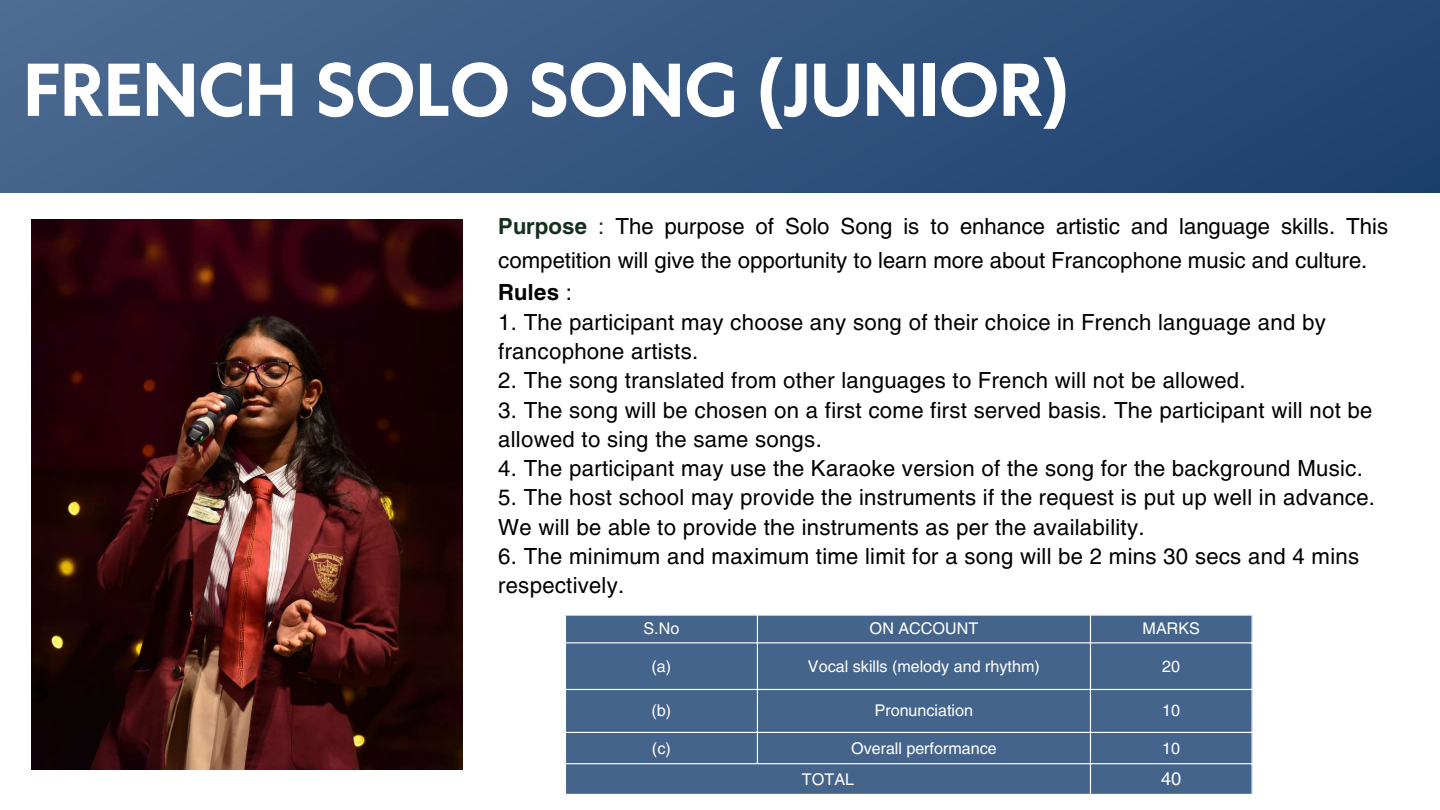
<style>
.page{position:relative;width:1440px;height:810px;background:#fff}
.page>*{position:absolute;margin:0;border:0;box-sizing:border-box;transform-origin:0 0}
.t1{font:700 70px "Klein Text";color:#fff}
.t2{font:22px/29.2px "Helios";letter-spacing:.015em;color:#000}
.t3{font:700 22px "Helios";letter-spacing:.015em;color:#000}
.t4{font:18px "Helios";color:#fff}
.t5{font:16px "Helios";color:#fff}
.s1{font-weight:700;color:#163020}
.s2{color:#163020}
.s3{font-weight:400}
</style>
<div class="page">
<div style="left:0;top:0;width:1440px;height:192px;background:linear-gradient(to right,#4a698f,#204371)"></div>
<img style="left:31px;top:220px;width:432px;height:550px">
<div style="left:566px;top:616px;width:686px;height:178px;background:#45648b"></div>
<hr style="left:757px;top:616px;width:1px;height:147px;background:#fff">
<hr style="left:1090px;top:616px;width:1px;height:178px;background:#fff">
<hr style="left:565px;top:642px;width:688px;height:1px;background:#fff">
<hr style="left:565px;top:689px;width:688px;height:1px;background:#fff">
<hr style="left:565px;top:732px;width:688px;height:1px;background:#fff">
<hr style="left:565px;top:763px;width:688px;height:1px;background:#fff">
<h1 class="t1" style="left:23px;top:54px;width:1048px">FRENCH SOLO SONG (JUNIOR)</h1>
<p class="t2" style="left:498px;top:209px;width:891px;line-height:33.8px"><span class="s1">Purpose</span> <span class="s2">:</span> The purpose of Solo Song is to enhance artistic and language skills. This competition will give the opportunity to learn more about Francophone music and culture.</p>
<p class="t3" style="left:498px;top:278px;width:75px">Rules <span class="s3">:</span></p>
<p class="t2" style="left:498px;top:307px;width:829px">1. The participant may choose any song of their choice in French language and by francophone artists.</p>
<p class="t2" style="left:498px;top:365px;width:749px">2. The song translated from other languages to French will not be allowed.</p>
<p class="t2" style="left:498px;top:395px;width:876px">3. The song will be chosen on a first come first served basis. The participant will not be allowed to sing the same songs.</p>
<p class="t2" style="left:498px;top:453px;width:866px">4. The participant may use the Karaoke version of the song for the background Music.</p>
<p class="t2" style="left:498px;top:482px;width:878px">5. The host school may provide the instruments if the request is put up well in advance.<br>We will be able to provide the instruments as per the availability.</p>
<p class="t2" style="left:498px;top:541px;width:862px">6. The minimum and maximum time limit for a song will be 2 mins 30 secs and 4 mins respectively.</p>
<p class="t5" style="left:644px;top:619px;width:37px">S.No</p>
<p class="t5" style="left:870px;top:619px;width:110px">ON ACCOUNT</p>
<p class="t5" style="left:1143px;top:619px;width:59px">MARKS</p>
<p class="t5" style="left:652px;top:656px;width:21px">(a)</p>
<p class="t5" style="left:808px;top:656px;width:233px">Vocal skills (melody and rhythm)</p>
<p class="t5" style="left:1162px;top:656px;width:19px">20</p>
<p class="t5" style="left:652px;top:700px;width:21px">(b)</p>
<p class="t5" style="left:875px;top:700px;width:100px">Pronunciation</p>
<p class="t5" style="left:1162px;top:700px;width:19px">10</p>
<p class="t5" style="left:652px;top:738px;width:20px">(c)</p>
<p class="t5" style="left:851px;top:738px;width:147px">Overall performance</p>
<p class="t5" style="left:1162px;top:738px;width:19px">10</p>
<p class="t5" style="left:802px;top:769px;width:54px">TOTAL</p>
<p class="t4" style="left:1161px;top:767px;width:22px">40</p>
</div>
